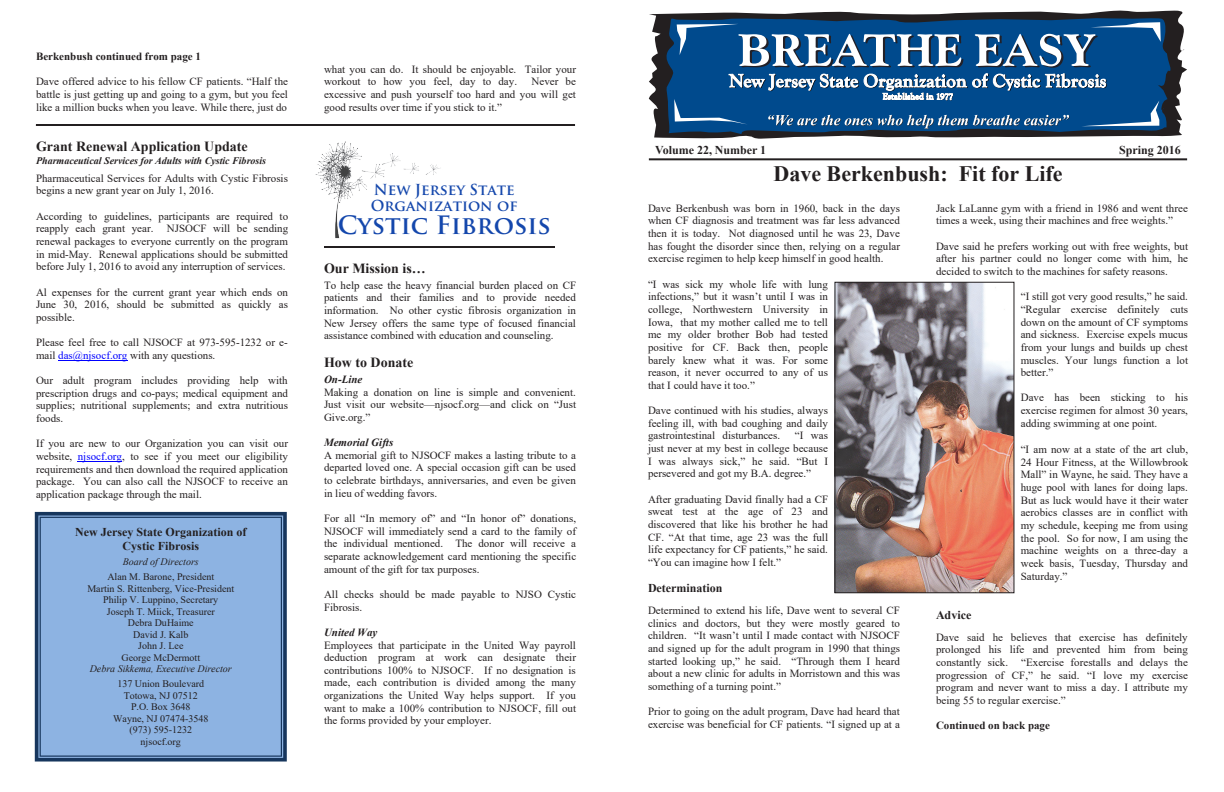
<style>
.page{position:relative;width:1224px;height:792px;background:#fff}
.page>*{position:absolute;margin:0;border:0;box-sizing:border-box;transform-origin:0 0}
.t1{font:700 24.7px "Trajan Pro";color:#1447ac}
.t2{font:700 22px "Times New Roman";color:#231f20}
.t3{font:700 14.8px/16.4px "Trajan Pro";color:#1447ac}
.t4{font:700 14px "Times New Roman";color:#231f20}
.t5{font:700 12px/13.8px "Times New Roman";color:#231f20;text-align:center}
.t6{font:11px/12.6px "Times New Roman";color:#231f20;text-align:justify}
.t7{font:700 11px "Times New Roman";color:#231f20}
.t8{font:10px/11.5px "Times New Roman";color:#231f20;text-align:center}
.t9{font:italic 700 10px "Times New Roman";color:#231f20}
.s1{color:#00f}
.s2{font-style:italic}
.s3{font-weight:700;font-style:italic}
</style>
<div class="page">
<hr style="left:36px;top:124px;width:539px;height:1px;background:#231f20">
<hr style="left:58px;top:360px;width:69px;height:1px;background:#00f">
<hr style="left:78px;top:461px;width:44px;height:1px;background:#00f">
<hr style="left:324px;top:246px;width:230px;height:1px;background:#231f20">
<svg style="left:35px;top:512px;width:252px;height:250px;background:#84a9d7"></svg>
<svg style="left:649px;top:11px;width:538px;height:128px;fill:#231f20"></svg>
<svg style="left:665px;top:16px;width:507px;height:118px;background:#152f4a"></svg>
<svg style="left:674px;top:22px;width:487px;height:107px;background:#2c659a"></svg>
<hr style="left:649px;top:158px;width:538px;height:2px;background:#231f20">
<img style="left:315px;top:141px;width:125px;height:98px">
<img style="left:836px;top:284px;width:176px;height:307px">
<div style="left:834px;top:282px;width:180px;height:311px;border:1px solid #231f20"></div>
<p class="t7" style="left:36px;top:48px;width:167px">Berkenbush continued from page 1</p>
<p class="t6" style="left:36px;top:75px;width:254px">Dave offered advice to his fellow CF patients. “Half the battle is just getting up and going to a gym, but you feel like a million bucks when you leave. While there, just do</p>
<p class="t4" style="left:36px;top:137px;width:213px">Grant Renewal Application Update</p>
<p class="t9" style="left:36px;top:153px;width:232px">Pharmaceutical Services for Adults with Cystic Fibrosis</p>
<p class="t6" style="left:36px;top:171px;width:253px">Pharmaceutical Services for Adults with Cystic Fibrosis begins a new grant year on July 1, 2016.</p>
<p class="t6" style="left:36px;top:209px;width:254px">According to guidelines, participants are required to reapply each grant year. NJSOCF will be sending renewal packages to everyone currently on the program in mid-May. Renewal applications should be submitted before July 1, 2016 to avoid any interruption of services.</p>
<p class="t6" style="left:36px;top:285px;width:254px">Al expenses for the current grant year which ends on June 30, 2016, should be submitted as quickly as possible.</p>
<p class="t6" style="left:36px;top:336px;width:253px">Please feel free to call NJSOCF at 973-595-1232 or e&shy;mail <span class="s1">das@njsocf.org</span> with any questions.</p>
<p class="t6" style="left:36px;top:374px;width:254px">Our adult program includes providing help with prescription drugs and co-pays; medical equipment and supplies; nutritional supplements; and extra nutritious foods.</p>
<p class="t6" style="left:36px;top:437px;width:254px">If you are new to our Organization you can visit our website, <span class="s1">njsocf.org</span>, to see if you meet our eligibility requirements and then download the required application package. You can also call the NJSOCF to receive an application package through the mail.</p>
<p class="t5" style="left:75px;top:525px;width:173px">New Jersey State Organization of<br>Cystic Fibrosis</p>
<p class="t8" style="left:107px;top:554px;width:108px;line-height:14.9px"><span class="s2">Board of Directors<br></span>Alan M. Barone, President</p>
<p class="t8" style="left:87px;top:582px;width:149px">Martin S. Rittenberg, Vice-President<br>Philip V. Luppino, Secretary<br>Joseph T. Miick, Treasurer<br>Debra DuHaime<br>David J. Kalb<br>John J. Lee<br>George McDermott<br><span class="s2">Debra Sikkema, Executive Director</span></p>
<p class="t8" style="left:113px;top:678px;width:97px">137 Union Boulevard<br>Totowa, NJ 07512<br>P.O. Box 3648<br>Wayne, NJ 07474-3548 (973) 595-1232 njsocf.org</p>
<p class="t6" style="left:324px;top:62px;width:253px">what you can do. It should be enjoyable. Tailor your workout to how you feel, day to day.</p>
<p class="t6" style="left:324px;top:75px;width:253px;text-indent:208px">Never be excessive and push yourself too hard and you will get good results over time if you stick to it.”</p>
<h3 class="t3" style="left:371px;top:182px;width:149px">New Jersey State<br>Organization of</h3>
<h1 class="t1" style="left:338px;top:210px;width:215px">Cystic Fibrosis</h1>
<p class="t4" style="left:324px;top:258px;width:103px">Our Mission is…</p>
<p class="t6" style="left:324px;top:278px;width:254px">To help ease the heavy financial burden placed on CF patients and their families and to provide needed information. No other cystic fibrosis organization in New Jersey offers the same type of focused financial assistance combined with education and counseling.</p>
<p class="t4" style="left:324px;top:353px;width:91px">How to Donate</p>
<p class="t6" style="left:324px;top:373px;width:254px;text-align:left"><span class="s3">On-Line<br></span>Making a donation on line is simple and convenient.<br>Just visit our website—njsocf.org—and click on “Just<br>Give.org.”</p>
<p class="t6" style="left:324px;top:436px;width:254px;text-align:left"><span class="s3">Memorial Gifts<br></span>A memorial gift to NJSOCF makes a lasting tribute to a departed loved one. A special occasion gift can be used to celebrate birthdays, anniversaries, and even be given in lieu of wedding favors.</p>
<p class="t6" style="left:324px;top:512px;width:254px">For all “In memory of” and “In honor of” donations, NJSOCF will immediately send a card to the family of the individual mentioned. The donor will receive a separate acknowledgement card mentioning the specific amount of the gift for tax purposes.</p>
<p class="t6" style="left:324px;top:588px;width:254px">All checks should be made payable to NJSO Cystic<br>Fibrosis.</p>
<p class="t6" style="left:324px;top:626px;width:254px;text-align:left"><span class="s3">United Way<br></span>Employees that participate in the United Way payroll deduction program at work can designate their contributions 100% to NJSOCF. If no designation is made, each contribution is divided among the many organizations the United Way helps support. If you want to make a 100% contribution to NJSOCF, fill out the forms provided by your employer.</p>
<p class="t5" style="left:655px;top:143px;width:113px">Volume 22, Number 1</p>
<p class="t5" style="left:1119px;top:143px;width:63px">Spring 2016</p>
<p class="t2" style="left:773px;top:157px;width:291px">Dave Berkenbush: Fit for Life</p>
<p class="t6" style="left:648px;top:201px;width:254px">Dave Berkenbush was born in 1960, back in the days when CF diagnosis and treatment was far less advanced then it is today. Not diagnosed until he was 23, Dave has fought the disorder since then, relying on a regular exercise regimen to help keep himself in good health.</p>
<p class="t6" style="left:648px;top:277px;width:182px">“I was sick my whole life with lung infections,” but it wasn’t until I was in college, Northwestern University in Iowa, that my mother called me to tell me my older brother Bob had tested positive for CF. Back then, people barely knew what it was. For some reason, it never occurred to any of us that I could have it too.”</p>
<p class="t6" style="left:648px;top:404px;width:182px">Dave continued with his studies, always feeling ill, with bad coughing and daily gastrointestinal disturbances.</p>
<p class="t6" style="left:936px;top:201px;width:253px">Jack LaLanne gym with a friend in 1986 and went three times a week, using their machines and free weights.”</p>
<p class="t6" style="left:936px;top:239px;width:254px">Dave said he prefers working out with free weights, but after his partner could no longer come with him, he decided to switch to the machines for safety reasons.</p>
<p class="t6" style="left:1021px;top:290px;width:169px">“I still got very good results,” he said. “Regular exercise definitely cuts down on the amount of CF symptoms and sickness. Exercise expels mucus from your lungs and builds up chest muscles. Your lungs function a lot better.”</p>
<p class="t6" style="left:1021px;top:391px;width:169px">Dave has been sticking to his exercise regimen for almost 30 years, adding swimming at one point.</p>
<p class="t6" style="left:1021px;top:443px;width:169px">“I am now at a state of the art club, 24 Hour Fitness, at the Willowbrook Mall” in Wayne, he said. They have a huge pool with lanes for doing laps.<br>But as luck would have it their water aerobics classes are in conflict with my schedule, keeping me from using the pool. So for now, I am using the machine weights on a three-day a week basis, Tuesday, Thursday and Saturday.”</p>
<p class="t5" style="left:936px;top:607px;width:37px">Advice</p>
<p class="t6" style="left:936px;top:630px;width:254px">Dave said he believes that exercise has definitely prolonged his life and prevented him from being constantly sick. “Exercise forestalls and delays the progression of CF,” he said. “I love my exercise program and never want to miss a day. I attribute my being 55 to regular exercise.”</p>
<p class="t7" style="left:936px;top:718px;width:116px">Continued on back page</p>
<p class="t6" style="left:648px;top:429px;width:182px;text-indent:147px">“I was just never at my best in college because I was always sick,” he said. “But I persevered and got my B.A. degree.”</p>
<p class="t6" style="left:648px;top:492px;width:182px">After graduating David finally had a CF sweat test at the age of 23 and discovered that like his brother he had CF. “At that time, age 23 was the full life expectancy for CF patients,” he said. “You can imagine how I felt.”</p>
<p class="t5" style="left:648px;top:581px;width:76px">Determination</p>
<p class="t6" style="left:648px;top:604px;width:254px">Determined to extend his life, Dave went to several CF clinics and doctors, but they were mostly geared to children. “It wasn’t until I made contact with NJSOCF and signed up for the adult program in 1990 that things started looking up,” he said. “Through them I heard about a new clinic for adults in Morristown and this was something of a turning point.”</p>
<p class="t6" style="left:648px;top:705px;width:253px">Prior to going on the adult program, Dave had heard that exercise was beneficial for CF patients. “I signed up at a</p>
</div>
